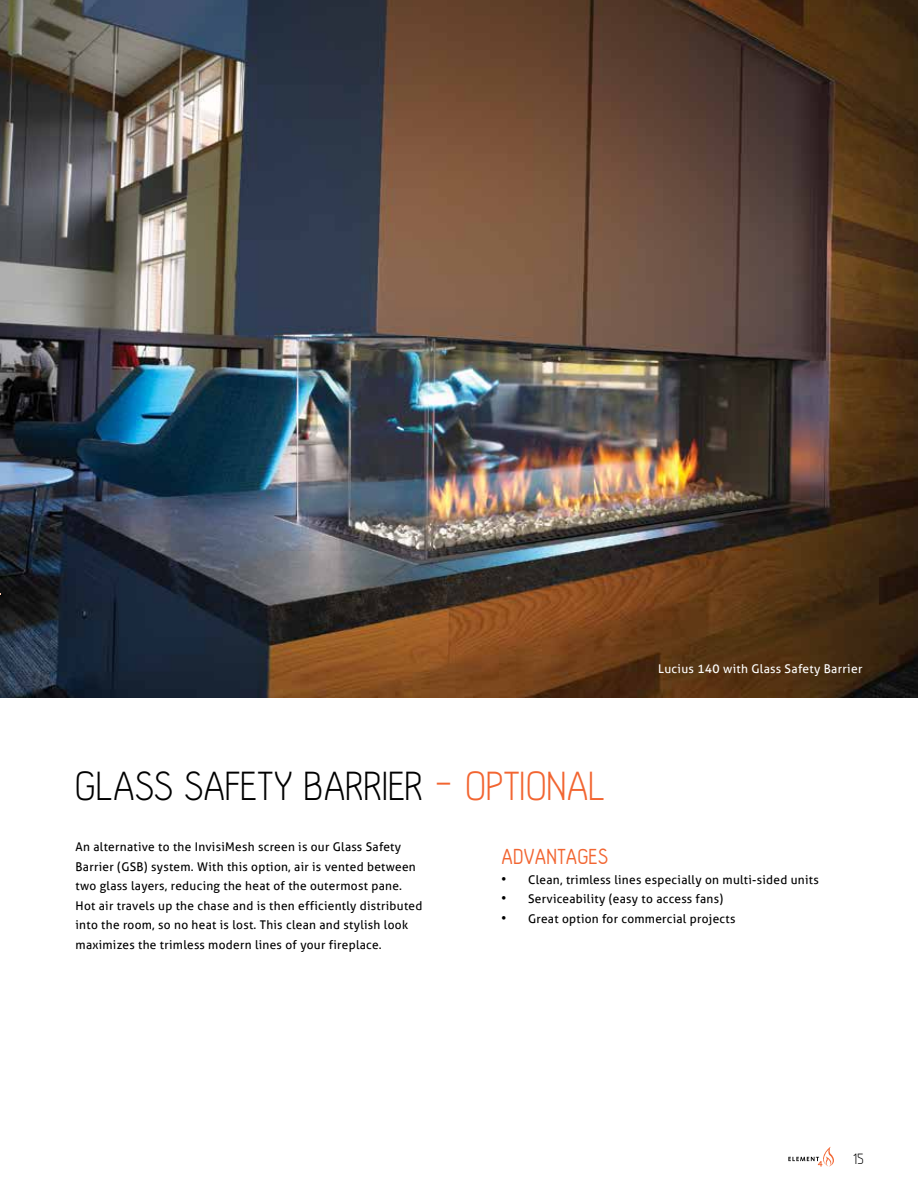
<style>
.page{position:relative;width:918px;height:1188px;background:#fff}
.page>*{position:absolute;margin:0;border:0;box-sizing:border-box;transform-origin:0 0}
.t1{font:300 45px "Hallosans";color:#000}
.t2{font:22.5px "Hallo Sans";color:#f26531}
.t3{font:300 16.5px "Hallosans";color:#000}
.t4{font:12px/19.5px "Aller";letter-spacing:.025em;color:#000}
.t5{font:12px "Aller";letter-spacing:.025em;color:#fff}
.s1{color:#f26531}
.s2{font-size:13.5px}
</style>
<div class="page">
<svg style="left:788px;top:1146px;width:46px;height:21px"></svg>
<img style="left:0;top:0;width:918px;height:698px">
<h1 class="t1" style="left:76px;top:763px;width:531px">GLASS SAFETY BARRIER <span class="s1">- OPTIONAL</span></h1>
<p class="t5" style="left:658px;top:662px;width:206px">Lucius 140 with Glass Safety Barrier</p>
<p class="t4" style="left:76px;top:837px;width:348px">An alternative to the InvisiMesh screen is our Glass Safety Barrier (GSB) system. With this option, air is vented between two glass layers, reducing the heat of the outermost pane.<br>Hot air travels up the chase and is then efficiently distributed into the room, so no heat is lost. This clean and stylish look maximizes the trimless modern lines of your fireplace.</p>
<h2 class="t2" style="left:501px;top:845px;width:109px">ADVANTAGES</h2>
<p class="t4" style="left:501px;top:869px;width:319px"><span class="s2">•</span> Clean, trimless lines especially on multi-sided units</p>
<p class="t4" style="left:501px;top:889px;width:224px"><span class="s2">•</span> Serviceability (easy to access fans)</p>
<p class="t4" style="left:501px;top:908px;width:236px"><span class="s2">•</span> Great option for commercial projects</p>
<h3 class="t3" style="left:853px;top:1150px;width:12px">15</h3>
</div>
